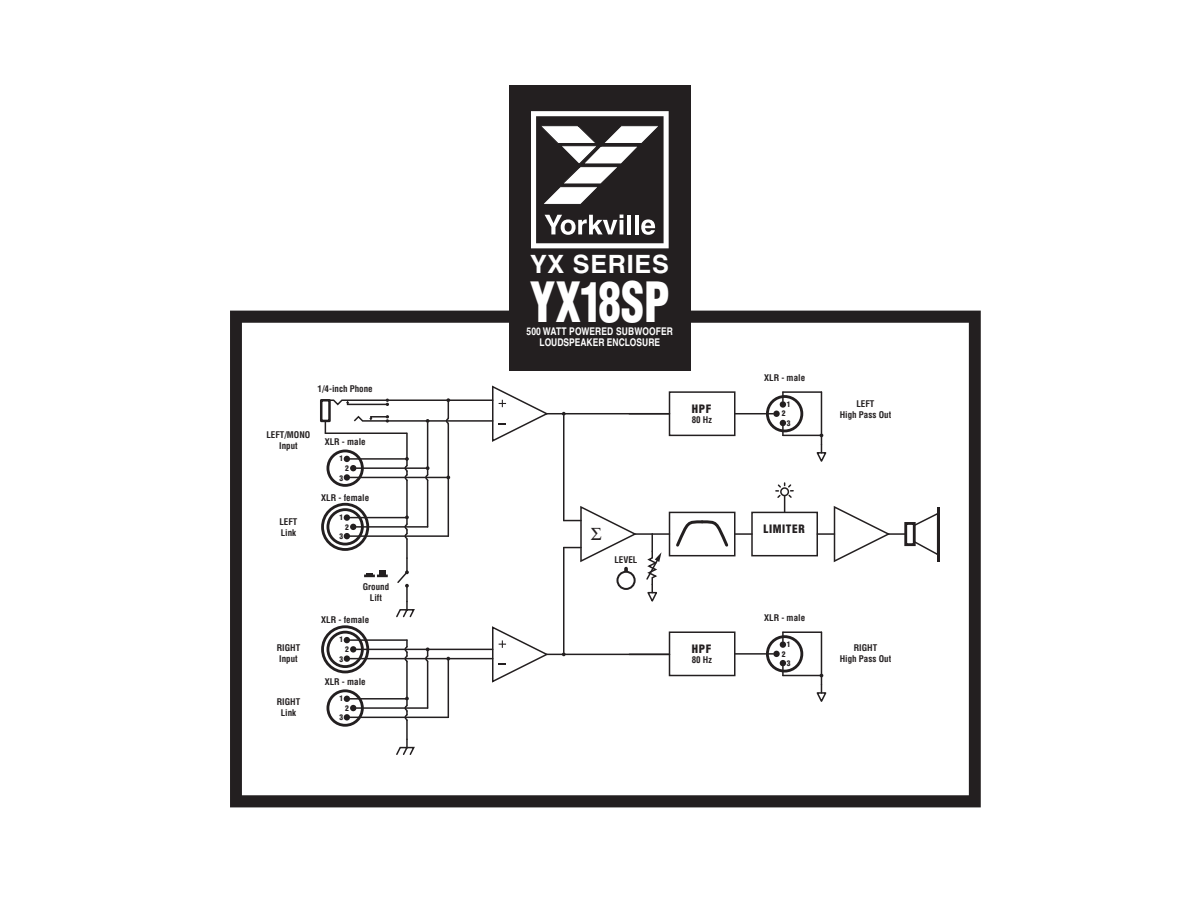
<style>
.page{position:relative;width:1188px;height:918px;background:#fff}
.page>*{position:absolute;margin:0;border:0;box-sizing:border-box;transform-origin:0 0}
.t1{font:900 condensed 54.15px "Helvetica";color:#fff;scale:.85 1}
.t2{font:700 25.2px "Helvetica";letter-spacing:.03em;color:#fff}
.t3{font:900 condensed 11.4px "Helvetica";letter-spacing:.05em;color:#231f20}
.t4{font:700 10.65px "Helvetica";color:#fff;scale:.8 1}
.t5{font:700 condensed 9px/10.8px "Helvetica";color:#231f20;text-align:center}
.t6{font:900 condensed 7.5px "Helvetica";color:#231f20}
</style>
<div class="page">
<svg style="left:230px;top:311px;width:751px;height:496px"></svg>
<div style="left:509px;top:86px;width:182px;height:285px;background:#231f20"></div>
<svg style="left:531px;top:111px;width:138px;height:137px"></svg>
<svg style="left:491px;top:384px;width:59px;height:59px"></svg>
<svg style="left:491px;top:625px;width:59px;height:58px"></svg>
<hr style="left:389px;top:399px;width:104px;height:2px;background:#231f20">
<hr style="left:547px;top:413px;width:123px;height:1px;background:#231f20">
<hr style="left:563px;top:416px;width:2px;height:105px;background:#231f20">
<hr style="left:563px;top:548px;width:2px;height:104px;background:#231f20">
<hr style="left:547px;top:654px;width:123px;height:1px;background:#231f20">
<hr style="left:389px;top:420px;width:104px;height:2px;background:#231f20">
<hr style="left:325px;top:433px;width:82px;height:1px;background:#231f20">
<svg style="left:319px;top:398px;width:70px;height:35px"></svg>
<hr style="left:406px;top:433px;width:2px;height:32px;background:#231f20">
<hr style="left:448px;top:424px;width:1px;height:112px;background:#231f20">
<hr style="left:350px;top:458px;width:57px;height:2px;background:#231f20">
<hr style="left:427px;top:423px;width:1px;height:52px;background:#231f20">
<hr style="left:427px;top:480px;width:1px;height:47px;background:#231f20">
<hr style="left:406px;top:480px;width:2px;height:37px;background:#231f20">
<hr style="left:356px;top:467px;width:72px;height:2px;background:#231f20">
<hr style="left:350px;top:477px;width:98px;height:1px;background:#231f20">
<hr style="left:350px;top:517px;width:57px;height:1px;background:#231f20">
<hr style="left:356px;top:526px;width:72px;height:2px;background:#231f20">
<hr style="left:350px;top:535px;width:98px;height:2px;background:#231f20">
<svg style="left:445px;top:398px;width:5px;height:27px"></svg>
<svg style="left:424px;top:466px;width:6px;height:16px"></svg>
<svg style="left:404px;top:457px;width:5px;height:25px"></svg>
<svg style="left:364px;top:573px;width:24px;height:4px"></svg>
<div style="left:379px;top:570px;width:7px;height:6px;background:#231f20"></div>
<hr style="left:448px;top:658px;width:1px;height:59px;background:#231f20">
<hr style="left:350px;top:639px;width:57px;height:2px;background:#231f20">
<hr style="left:427px;top:662px;width:1px;height:46px;background:#231f20">
<hr style="left:406px;top:662px;width:2px;height:37px;background:#231f20">
<hr style="left:356px;top:649px;width:137px;height:1px;background:#231f20">
<hr style="left:350px;top:658px;width:143px;height:1px;background:#231f20">
<hr style="left:350px;top:698px;width:57px;height:2px;background:#231f20">
<hr style="left:356px;top:707px;width:72px;height:2px;background:#231f20">
<hr style="left:350px;top:717px;width:98px;height:1px;background:#231f20">
<svg style="left:562px;top:652px;width:4px;height:4px"></svg>
<svg style="left:562px;top:412px;width:4px;height:4px"></svg>
<svg style="left:424px;top:647px;width:6px;height:16px"></svg>
<svg style="left:404px;top:640px;width:4px;height:23px"></svg>
<svg style="left:668px;top:391px;width:68px;height:46px"></svg>
<svg style="left:668px;top:631px;width:68px;height:46px"></svg>
<hr style="left:629px;top:413px;width:41px;height:1px;background:#231f20">
<hr style="left:629px;top:654px;width:41px;height:1px;background:#231f20">
<svg style="left:782px;top:392px;width:2px;height:9px"></svg>
<svg style="left:780px;top:420px;width:6px;height:15px"></svg>
<hr style="left:735px;top:413px;width:38px;height:1px;background:#231f20">
<hr style="left:821px;top:392px;width:1px;height:41px;background:#231f20">
<hr style="left:821px;top:632px;width:1px;height:42px;background:#231f20">
<hr style="left:783px;top:391px;width:38px;height:2px;background:#231f20">
<svg style="left:782px;top:632px;width:2px;height:9px"></svg>
<svg style="left:780px;top:660px;width:6px;height:16px"></svg>
<svg style="left:815px;top:674px;width:13px;height:31px"></svg>
<hr style="left:783px;top:631px;width:38px;height:2px;background:#231f20">
<hr style="left:783px;top:675px;width:38px;height:1px;background:#231f20">
<svg style="left:815px;top:433px;width:13px;height:31px"></svg>
<hr style="left:783px;top:435px;width:38px;height:1px;background:#231f20">
<hr style="left:735px;top:653px;width:38px;height:2px;background:#231f20">
<svg style="left:395px;top:697px;width:21px;height:59px"></svg>
<svg style="left:395px;top:515px;width:21px;height:104px"></svg>
<svg style="left:564px;top:483px;width:375px;height:121px"></svg>
<p class="t5" style="left:318px;top:383px;width:57px">1/4-inch Phone</p>
<p class="t5" style="left:266px;top:430px;width:46px">LEFT/MONO<br>Input</p>
<p class="t5" style="left:279px;top:516px;width:19px;text-align:left">LEFT<br>Link</p>
<p class="t5" style="left:325px;top:436px;width:43px">XLR - male</p>
<p class="t6" style="left:340px;top:454px;width:5px">1</p>
<p class="t6" style="left:345px;top:463px;width:5px">2</p>
<p class="t6" style="left:340px;top:473px;width:5px">3</p>
<p class="t5" style="left:321px;top:493px;width:50px">XLR - female</p>
<p class="t6" style="left:340px;top:513px;width:5px">1</p>
<p class="t6" style="left:345px;top:522px;width:5px">2</p>
<p class="t6" style="left:340px;top:532px;width:5px">3</p>
<p class="t5" style="left:277px;top:642px;width:25px;text-align:left">RIGHT<br>Input</p>
<p class="t5" style="left:277px;top:697px;width:25px">RIGHT<br>Link</p>
<p class="t5" style="left:363px;top:581px;width:28px">Ground<br>Lift</p>
<p class="t5" style="left:321px;top:615px;width:50px">XLR - female</p>
<p class="t6" style="left:340px;top:635px;width:5px">1</p>
<p class="t6" style="left:345px;top:645px;width:5px">2</p>
<p class="t6" style="left:340px;top:654px;width:5px">3</p>
<p class="t5" style="left:325px;top:676px;width:43px">XLR - male</p>
<p class="t6" style="left:340px;top:694px;width:5px">1</p>
<p class="t6" style="left:345px;top:703px;width:5px">2</p>
<p class="t6" style="left:340px;top:713px;width:5px">3</p>
<h2 class="t2" style="left:530px;top:249px;width:140px">YX SERIES</h2>
<h1 class="t1" style="left:530px;top:268px;width:166px">YX18SP</h1>
<p class="t4" style="left:540px;top:336px;width:152px">LOUDSPEAKER ENCLOSURE</p>
<p class="t4" style="left:527px;top:325px;width:185px">500 WATT POWERED SUBWOOFER</p>
<p class="t3" style="left:692px;top:401px;width:21px">HPF</p>
<p class="t5" style="left:692px;top:415px;width:22px">80 Hz</p>
<p class="t5" style="left:614px;top:555px;width:25px">LEVEL</p>
<p class="t3" style="left:692px;top:641px;width:21px">HPF</p>
<p class="t5" style="left:692px;top:655px;width:22px">80 Hz</p>
<p class="t5" style="left:764px;top:372px;width:43px">XLR - male</p>
<p class="t6" style="left:787px;top:399px;width:5px">1</p>
<p class="t6" style="left:782px;top:409px;width:5px">2</p>
<p class="t6" style="left:787px;top:419px;width:5px">3</p>
<p class="t5" style="left:840px;top:398px;width:53px">LEFT<br>High Pass Out</p>
<p class="t3" style="left:764px;top:522px;width:43px">LIMITER</p>
<p class="t5" style="left:764px;top:613px;width:43px">XLR - male</p>
<p class="t6" style="left:787px;top:640px;width:5px">1</p>
<p class="t6" style="left:782px;top:649px;width:5px">2</p>
<p class="t6" style="left:787px;top:659px;width:5px">3</p>
<p class="t5" style="left:840px;top:642px;width:53px">RIGHT<br>High Pass Out</p>
</div>
